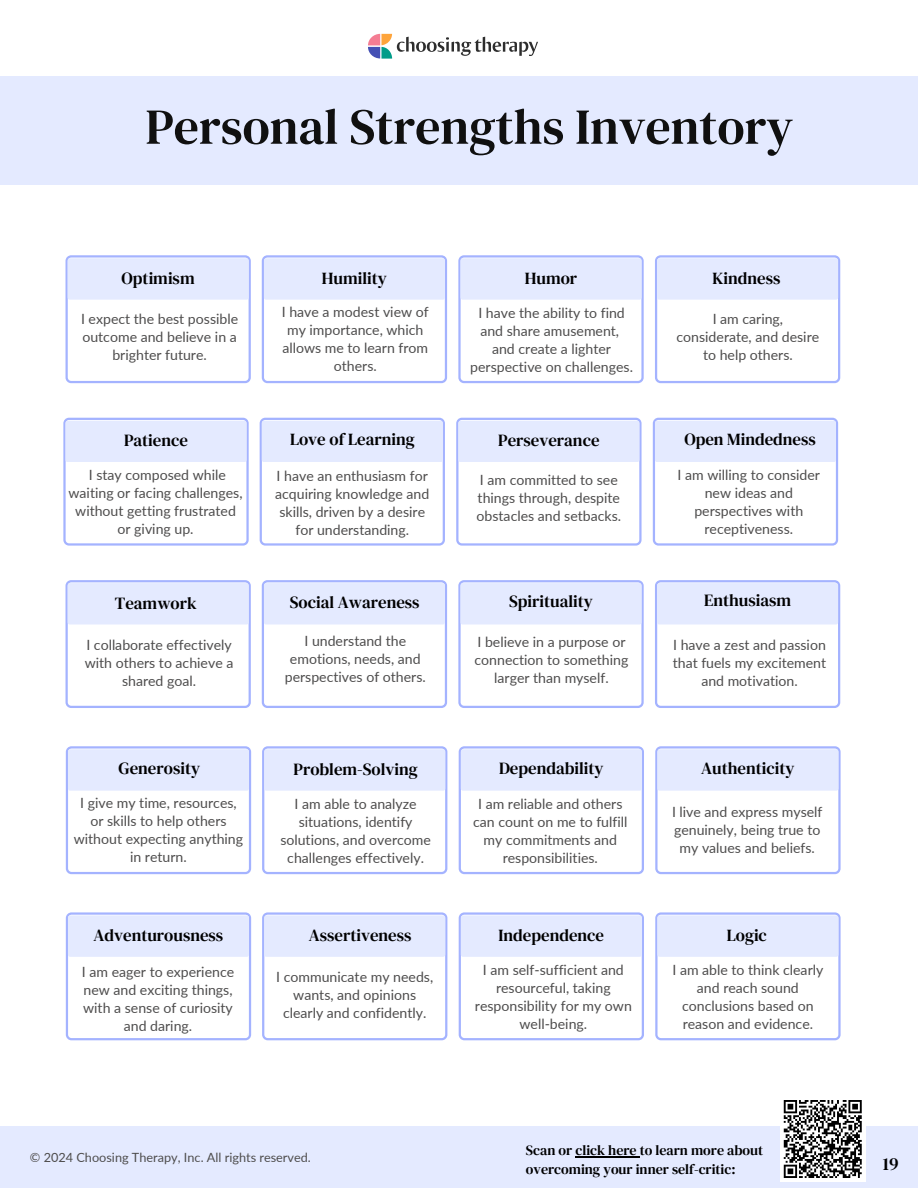
<style>
.page{position:relative;width:918px;height:1188px;background:#fff}
.page>*{position:absolute;margin:0;border:0;box-sizing:border-box;transform-origin:0 0}
.t1{font:50.1px "DM Serif Text";color:#101010}
.t2{font:18px "DM Serif Text";color:#000}
.t3{font:16.95px "DM Serif Text";color:#000}
.t4{font:14.1px/18px "Lato";color:#4e4d4d;text-align:center}
.t5{font:14.1px/19.2px "DM Serif Text";color:#000}
.t6{font:12.75px "Lato";color:#4e4d4d}
</style>
<div class="page">
<svg style="left:66px;top:255px;width:185px;height:128px"></svg>
<svg style="left:262px;top:255px;width:185px;height:128px"></svg>
<svg style="left:458px;top:255px;width:186px;height:128px"></svg>
<svg style="left:655px;top:255px;width:185px;height:128px"></svg>
<svg style="left:66px;top:580px;width:185px;height:128px"></svg>
<svg style="left:262px;top:580px;width:185px;height:128px"></svg>
<svg style="left:458px;top:580px;width:186px;height:128px"></svg>
<svg style="left:655px;top:580px;width:185px;height:128px"></svg>
<svg style="left:66px;top:746px;width:185px;height:128px"></svg>
<svg style="left:262px;top:746px;width:185px;height:128px"></svg>
<svg style="left:459px;top:746px;width:185px;height:128px"></svg>
<svg style="left:655px;top:746px;width:186px;height:128px"></svg>
<svg style="left:66px;top:912px;width:185px;height:128px"></svg>
<svg style="left:262px;top:912px;width:185px;height:128px"></svg>
<svg style="left:459px;top:912px;width:185px;height:128px"></svg>
<svg style="left:655px;top:912px;width:186px;height:128px"></svg>
<svg style="left:63px;top:418px;width:186px;height:128px"></svg>
<svg style="left:260px;top:418px;width:185px;height:128px"></svg>
<svg style="left:456px;top:418px;width:186px;height:128px"></svg>
<svg style="left:653px;top:418px;width:185px;height:128px"></svg>
<svg style="left:368px;top:34px;width:170px;height:25px"></svg>
<div style="left:0;top:76px;width:918px;height:109px;background:#e4eaff"></div>
<div style="left:0;top:1126px;width:918px;height:62px;background:#e4eaff"></div>
<hr style="left:575px;top:1156px;width:65px;height:1px;background:#000">
<div style="left:780px;top:1096px;width:86px;height:86px;background:#fff"></div>
<svg style="left:783px;top:1100px;width:79px;height:78px"></svg>
<h2 class="t1" style="left:146px;top:92px;width:649px">Personal Strengths Inventory</h2>
<p class="t3" style="left:122px;top:266px;width:75px">Optimism</p>
<h1 class="t3" style="left:322px;top:266px;width:67px">Humility</h1>
<h2 class="t3" style="left:525px;top:266px;width:54px">Humor</h2>
<h3 class="t3" style="left:713px;top:266px;width:69px">Kindness</h3>
<h2 class="t4" style="left:677px;top:310px;width:144px">I am caring, considerate, and desire to help others.</h2>
<h2 class="t4" style="left:282px;top:303px;width:148px">I have a modest view of my importance, which allows me to learn from others.</h2>
<h3 class="t4" style="left:470px;top:303px;width:164px">I have the ability to find and share amusement, and create a lighter perspective on challenges.</h3>
<h3 class="t4" style="left:81px;top:310px;width:159px">I expect the best possible outcome and believe in a brighter future.</h3>
<h2 class="t3" style="left:124px;top:428px;width:65px">Patience</h2>
<h3 class="t3" style="left:290px;top:427px;width:126px">Love of Learning</h3>
<h2 class="t3" style="left:498px;top:429px;width:103px">Perseverance</h2>
<h3 class="t3" style="left:684px;top:428px;width:133px">Open Mindedness</h3>
<h2 class="t4" style="left:69px;top:465px;width:176px">I stay composed while waiting or facing challenges, without getting frustrated or giving up.</h2>
<h3 class="t4" style="left:275px;top:467px;width:156px">I have an enthusiasm for acquiring knowledge and skills, driven by a desire for understanding.</h3>
<h2 class="t4" style="left:477px;top:470px;width:146px;text-align:left">I am committed to see things through, despite obstacles and setbacks.</h2>
<h3 class="t4" style="left:678px;top:465px;width:144px">I am willing to consider new ideas and perspectives with receptiveness.</h3>
<h2 class="t3" style="left:115px;top:591px;width:83px">Teamwork</h2>
<h3 class="t3" style="left:290px;top:590px;width:131px">Social Awareness</h3>
<h2 class="t3" style="left:509px;top:589px;width:85px">Spirituality</h2>
<h3 class="t3" style="left:704px;top:588px;width:89px">Enthusiasm</h3>
<h2 class="t4" style="left:85px;top:636px;width:150px">I collaborate effectively with others to achieve a shared goal.</h2>
<h3 class="t4" style="left:285px;top:631px;width:143px">I understand the emotions, needs, and perspectives of others.</h3>
<h2 class="t4" style="left:475px;top:632px;width:155px">I believe in a purpose or connection to something larger than myself.</h2>
<h3 class="t4" style="left:673px;top:636px;width:155px">I have a zest and passion that fuels my excitement and motivation.</h3>
<h2 class="t3" style="left:119px;top:757px;width:83px">Generosity</h2>
<h3 class="t3" style="left:294px;top:757px;width:126px">Problem-Solving</h3>
<h2 class="t3" style="left:499px;top:757px;width:106px">Dependability</h2>
<h3 class="t3" style="left:701px;top:757px;width:95px">Authenticity</h3>
<h2 class="t4" style="left:74px;top:794px;width:171px">I give my time, resources, or skills to help others without expecting anything in return.</h2>
<h3 class="t4" style="left:280px;top:794px;width:152px">I am able to analyze situations, identify solutions, and overcome challenges effectively.</h3>
<h2 class="t4" style="left:473px;top:794px;width:156px">I am reliable and others can count on me to fulfill my commitments and responsibilities.</h2>
<h3 class="t4" style="left:672px;top:803px;width:152px">I live and express myself genuinely, being true to my values and beliefs.</h3>
<h2 class="t3" style="left:94px;top:923px;width:131px">Adventurousness</h2>
<h3 class="t3" style="left:309px;top:924px;width:104px">Assertiveness</h3>
<h2 class="t3" style="left:499px;top:923px;width:107px">Independence</h2>
<h3 class="t3" style="left:727px;top:923px;width:42px">Logic</h3>
<h2 class="t4" style="left:82px;top:962px;width:154px">I am eager to experience new and exciting things, with a sense of curiosity and daring.</h2>
<h3 class="t4" style="left:276px;top:968px;width:158px">I communicate my needs, wants, and opinions clearly and confidently.</h3>
<h2 class="t4" style="left:475px;top:961px;width:159px">I am self-sufficient and resourceful, taking responsibility for my own well-being.</h2>
<h3 class="t4" style="left:672px;top:961px;width:152px">I am able to think clearly and reach sound conclusions based on reason and evidence.</h3>
<h3 class="t5" style="left:526px;top:1140px;width:239px">Scan or click here to learn more about overcoming your inner self-critic:</h3>
<p class="t6" style="left:30px;top:1149px;width:283px">© 2024 Choosing Therapy, Inc. All rights reserved.</p>
<p class="t2" style="left:883px;top:1152px;width:17px">19</p>
</div>
